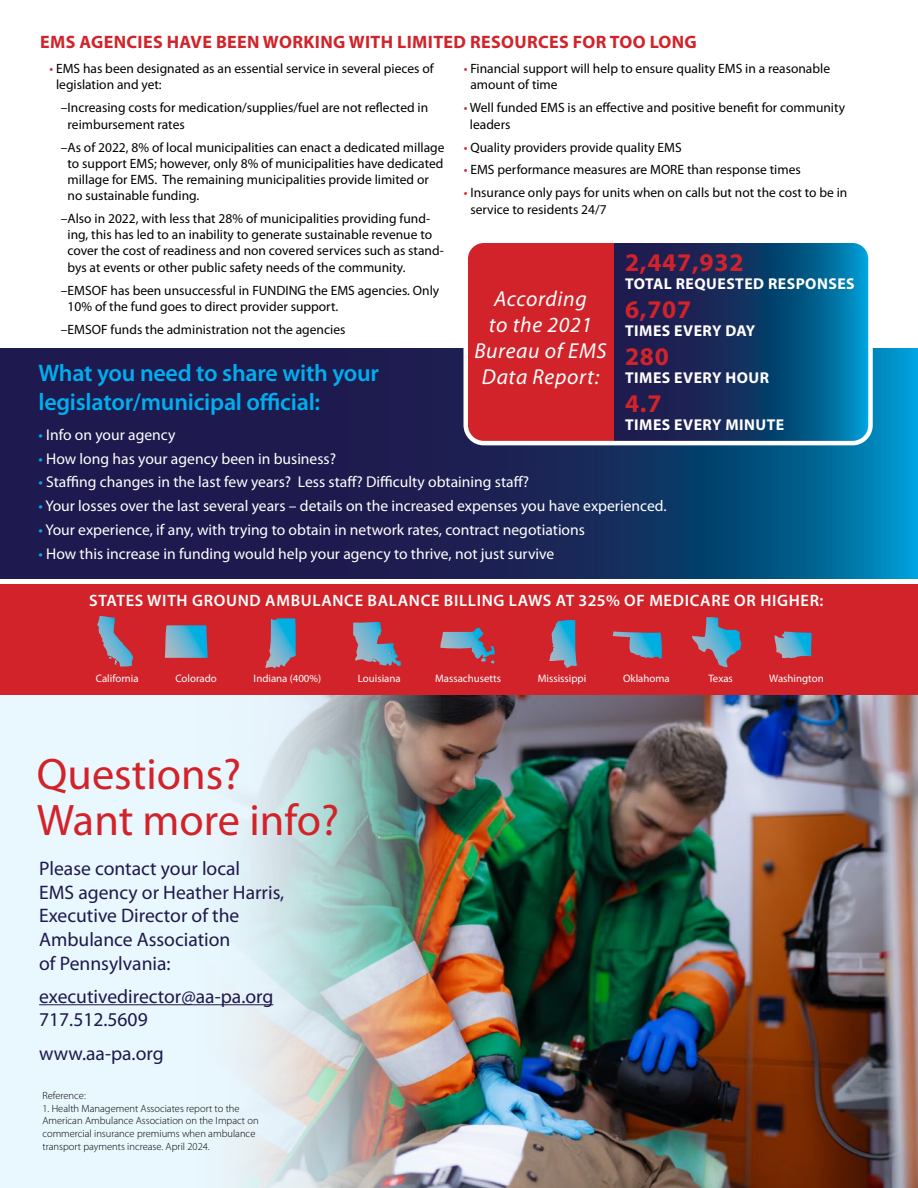
<style>
.page{position:relative;width:918px;height:1188px;background:#fff}
.page>*{position:absolute;margin:0;border:0;box-sizing:border-box;transform-origin:0 0}
.t1{font:44.25px/45.8px "Myriad Pro";color:#d2232a}
.t2{font:700 25.5px "Myriad Pro";letter-spacing:.03em;color:#d2232a}
.Subhead{font:600 24px/28.8px "Myriad Pro";letter-spacing:-.01em;color:#00aeef}
.t3{font:italic 21.75px/26px "Myriad Pro";letter-spacing:.03em;color:#fff;text-align:center}
.t4{font:19.65px/23.5px "Myriad Pro";color:#1e194e}
.Subhead-2{font:700 18px "Myriad Pro";letter-spacing:.02em;color:#d2232a}
.t5{font:600 16.5px "Myriad Pro";letter-spacing:.04em;color:#fff}
.t6{font:700 15.75px "Myriad Pro";letter-spacing:.03em;color:#fff}
.t7{font:15.6px "Myriad Pro";color:#fff}
.t8{font:13.5px/16.2px "Myriad Pro";color:#000}
.t9{font:10.8px "Myriad Pro";color:#fff}
.t10{font:300 10.5px/12.6px "Myriad Pro";color:#000}
.s1{color:#d2232a}
.s2{color:#00aeef}
</style>
<div class="page">
<img style="left:440px;top:694px;width:478px;height:494px">
<img style="left:0;top:694px;width:440px;height:494px">
<div style="left:0;top:584px;width:918px;height:110px;background:#d2232a"></div>
<hr style="left:39px;top:1004px;width:234px;height:1px;background:#1e194e">
<svg style="left:0;top:348px;width:918px;height:231px;background:#162d60"></svg>
<svg style="left:613px;top:244px;width:258px;height:199px;background:#0f4070"></svg>
<div style="left:466px;top:241px;width:147px;height:202px;background:#d2232a"></div>
<div style="left:464px;top:239px;width:409px;height:206px;border:4px solid #fff;border-radius:18px"></div>
<svg style="left:97px;top:616px;width:36px;height:51px"></svg>
<svg style="left:165px;top:625px;width:43px;height:33px"></svg>
<svg style="left:265px;top:618px;width:31px;height:50px"></svg>
<svg style="left:353px;top:622px;width:48px;height:44px"></svg>
<svg style="left:440px;top:628px;width:55px;height:36px"></svg>
<svg style="left:549px;top:620px;width:28px;height:48px"></svg>
<svg style="left:613px;top:632px;width:49px;height:27px"></svg>
<svg style="left:692px;top:617px;width:49px;height:50px"></svg>
<svg style="left:774px;top:632px;width:38px;height:27px"></svg>
<p class="Subhead-2" style="left:40px;top:30px;width:658px">EMS AGENCIES HAVE BEEN WORKING WITH LIMITED RESOURCES FOR TOO LONG</p>
<p class="t8" style="left:56px;top:60px;width:379px;text-indent:-7px"><span class="s1">•</span> EMS has been designated as an essential service in several pieces of legislation and yet:</p>
<p class="t8" style="left:68px;top:100px;width:362px;text-indent:-7px">–Increasing costs for medication/supplies/fuel are not reflected in reimbursement rates</p>
<p class="t8" style="left:68px;top:139px;width:379px;text-indent:-7px">–As of 2022, 8% of local municipalities can enact a dedicated millage to support EMS; however, only 8% of municipalities have dedicated millage for EMS. The remaining municipalities provide limited or no sustainable funding.</p>
<p class="t8" style="left:68px;top:210px;width:378px;text-indent:-7px">–Also in 2022, with less that 28% of municipalities providing fund&shy;ing, this has led to an inability to generate sustainable revenue to cover the cost of readiness and non covered services such as stand&shy;bys at events or other public safety needs of the community.</p>
<p class="t8" style="left:68px;top:282px;width:373px;text-indent:-7px">–EMSOF has been unsuccessful in FUNDING the EMS agencies. Only<br>10% of the fund goes to direct provider support.</p>
<p class="t8" style="left:61px;top:321px;width:286px">–EMSOF funds the administration not the agencies</p>
<p class="t8" style="left:470px;top:60px;width:361px;text-indent:-7px"><span class="s1">•</span> Financial support will help to ensure quality EMS in a reasonable amount of time</p>
<p class="t8" style="left:470px;top:100px;width:377px;text-indent:-6px"><span class="s1">•</span> Well funded EMS is an effective and positive benefit for community leaders</p>
<p class="t8" style="left:464px;top:139px;width:220px"><span class="s1">•</span> Quality providers provide quality EMS</p>
<p class="t8" style="left:464px;top:162px;width:339px"><span class="s1">•</span> EMS performance measures are MORE than response times</p>
<p class="t8" style="left:470px;top:185px;width:379px;text-indent:-7px"><span class="s1">•</span> Insurance only pays for units when on calls but not the cost to be in service to residents 24/7</p>
<p class="t2" style="left:625px;top:246px;width:120px">2,447,932</p>
<p class="t6" style="left:625px;top:274px;width:231px">TOTAL REQUESTED RESPONSES</p>
<p class="t2" style="left:625px;top:293px;width:68px">6,707</p>
<p class="t6" style="left:625px;top:321px;width:132px">TIMES EVERY DAY</p>
<p class="t2" style="left:625px;top:340px;width:45px">280</p>
<p class="t6" style="left:625px;top:367px;width:145px">TIMES EVERY HOUR</p>
<p class="t2" style="left:625px;top:387px;width:38px">4.7</p>
<p class="t6" style="left:625px;top:414px;width:160px">TIMES EVERY MINUTE</p>
<p class="t3" style="left:474px;top:285px;width:134px">According<br>to the 2021<br>Bureau of EMS<br>Data Report:</p>
<p class="Subhead" style="left:38px;top:358px;width:342px">What you need to share with your legislator/municipal official:</p>
<p class="t7" style="left:38px;top:425px;width:139px"><span class="s2">•</span> Info on your agency</p>
<p class="t7" style="left:38px;top:449px;width:299px"><span class="s2">•</span> How long has your agency been in business?</p>
<p class="t7" style="left:38px;top:473px;width:492px"><span class="s2">•</span> Staffing changes in the last few years? Less staff? Difficulty obtaining staff?</p>
<p class="t7" style="left:38px;top:496px;width:630px"><span class="s2">•</span> Your losses over the last several years – details on the increased expenses you have experienced.</p>
<p class="t7" style="left:38px;top:520px;width:548px"><span class="s2">•</span> Your experience, if any, with trying to obtain in network rates, contract negotiations</p>
<p class="t7" style="left:38px;top:544px;width:517px"><span class="s2">•</span> How this increase in funding would help your agency to thrive, not just survive</p>
<p class="t5" style="left:89px;top:590px;width:736px">STATES WITH GROUND AMBULANCE BALANCE BILLING LAWS AT 325% OF MEDICARE OR HIGHER:</p>
<p class="t9" style="left:96px;top:672px;width:44px">California</p>
<p class="t9" style="left:175px;top:672px;width:43px">Colorado</p>
<p class="t9" style="left:254px;top:672px;width:69px">Indiana (400%)</p>
<p class="t9" style="left:358px;top:672px;width:44px">Louisiana</p>
<p class="t9" style="left:435px;top:672px;width:67px">Massachusetts</p>
<p class="t9" style="left:538px;top:672px;width:50px">Mississippi</p>
<p class="t9" style="left:623px;top:672px;width:48px">Oklahoma</p>
<p class="t9" style="left:708px;top:672px;width:26px">Texas</p>
<p class="t9" style="left:769px;top:672px;width:56px">Washington</p>
<p class="t1" style="left:37px;top:751px;width:304px">Questions?<br>Want more info?</p>
<p class="t4" style="left:39px;top:857px;width:247px">Please contact your local<br>EMS agency or Heather Harris,<br>Executive Director of the<br>Ambulance Association<br>of Pennsylvania:</p>
<p class="t4" style="left:39px;top:984px;width:236px">executivedirector@aa-pa.org<br>717.512.5609</p>
<p class="t4" style="left:39px;top:1041px;width:126px">www.aa-pa.org</p>
<p class="t10" style="left:42px;top:1089px;width:45px">Reference:</p>
<p class="t10" style="left:42px;top:1102px;width:218px">1. Health Management Associates report to the American Ambulance Association on the Impact on commercial insurance premiums when ambulance transport payments increase. April 2024.</p>
</div>
